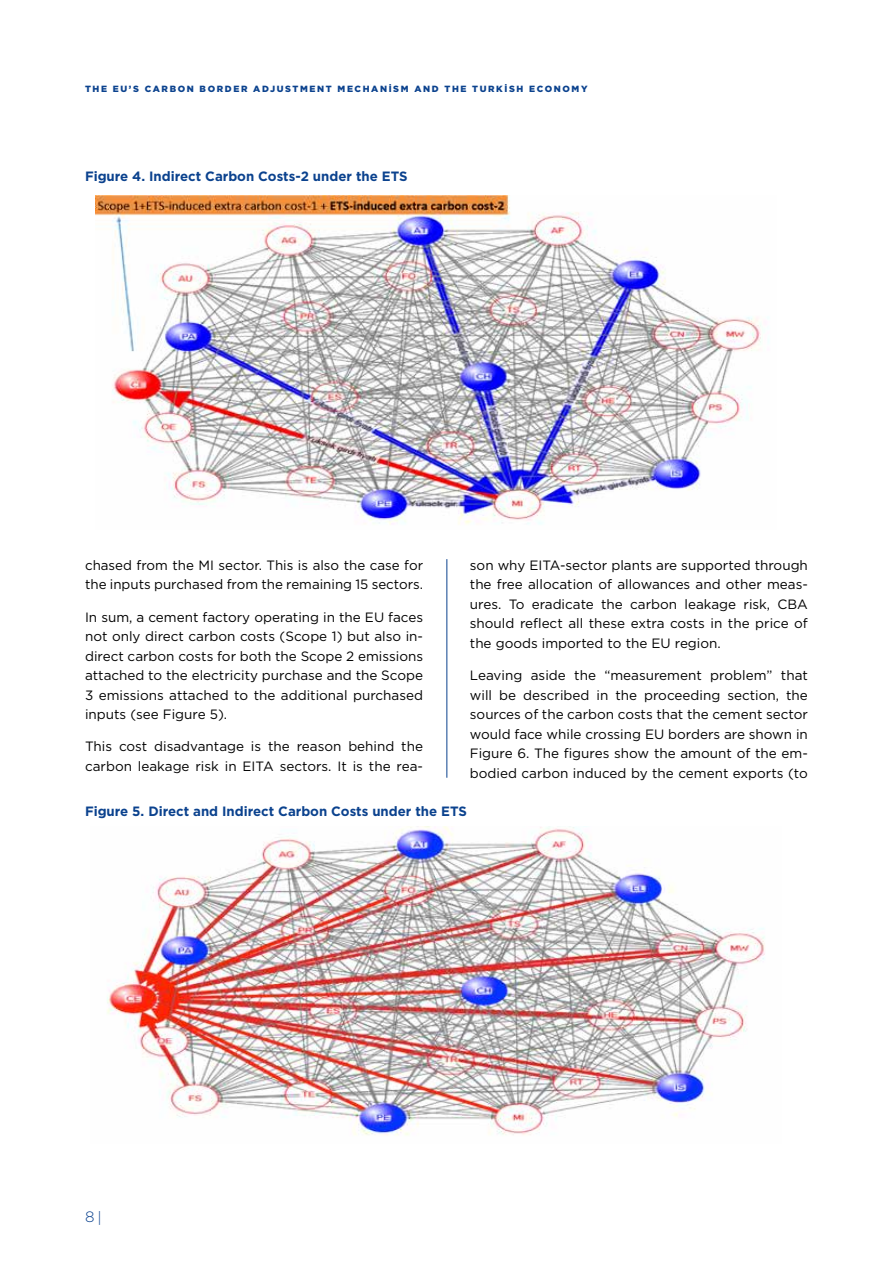
<style>
.page{position:relative;width:893px;height:1263px;background:#fff}
.page>*{position:absolute;margin:0;border:0;box-sizing:border-box;transform-origin:0 0}
.t1{font:300 15px "Gotham";color:#0b428e}
.t2{font:13.5px/19.5px "Gotham";color:#000;text-align:justify}
.t3{font:700 13.5px "Gotham";color:#0b428e}
.t4{font:900 9px "Gotham";letter-spacing:.18em;color:#0b428e}
</style>
<div class="page">
<hr style="left:446px;top:559px;width:1px;height:219px;background:#0b428e">
<img style="left:96px;top:196px;width:673px;height:328px">
<img style="left:107px;top:826px;width:658px;height:310px">
<p class="t4" style="left:85px;top:83px;width:504px">THE EU’S CARBON BORDER ADJUSTMENT MECHANISM AND THE TURKISH ECONOMY</p>
<p class="t3" style="left:85px;top:167px;width:324px">Figure 4. Indirect Carbon Costs-2 under the ETS</p>
<p class="t2" style="left:85px;top:555px;width:340px">chased from the MI sector. This is also the case for the inputs purchased from the remaining 15 sectors.</p>
<p class="t2" style="left:85px;top:607px;width:340px">In sum, a cement factory operating in the EU faces not only direct carbon costs (Scope 1) but also in&shy;direct carbon costs for both the Scope 2 emissions attached to the electricity purchase and the Scope 3 emissions attached to the additional purchased inputs (see Figure 5).</p>
<p class="t2" style="left:85px;top:737px;width:340px">This cost disadvantage is the reason behind the carbon leakage risk in EITA sectors. It is the rea-</p>
<p class="t2" style="left:470px;top:555px;width:340px">son why EITA-sector plants are supported through the free allocation of allowances and other meas&shy;ures. To eradicate the carbon leakage risk, CBA should reflect all these extra costs in the price of the goods imported to the EU region.</p>
<p class="t2" style="left:470px;top:665px;width:340px">Leaving aside the “measurement problem” that will be described in the proceeding section, the sources of the carbon costs that the cement sector would face while crossing EU borders are shown in Figure 6. The figures show the amount of the em&shy;bodied carbon induced by the cement exports (to</p>
<p class="t3" style="left:85px;top:802px;width:383px">Figure 5. Direct and Indirect Carbon Costs under the ETS</p>
<p class="t1" style="left:85px;top:1207px;width:18px">8|</p>
</div>
